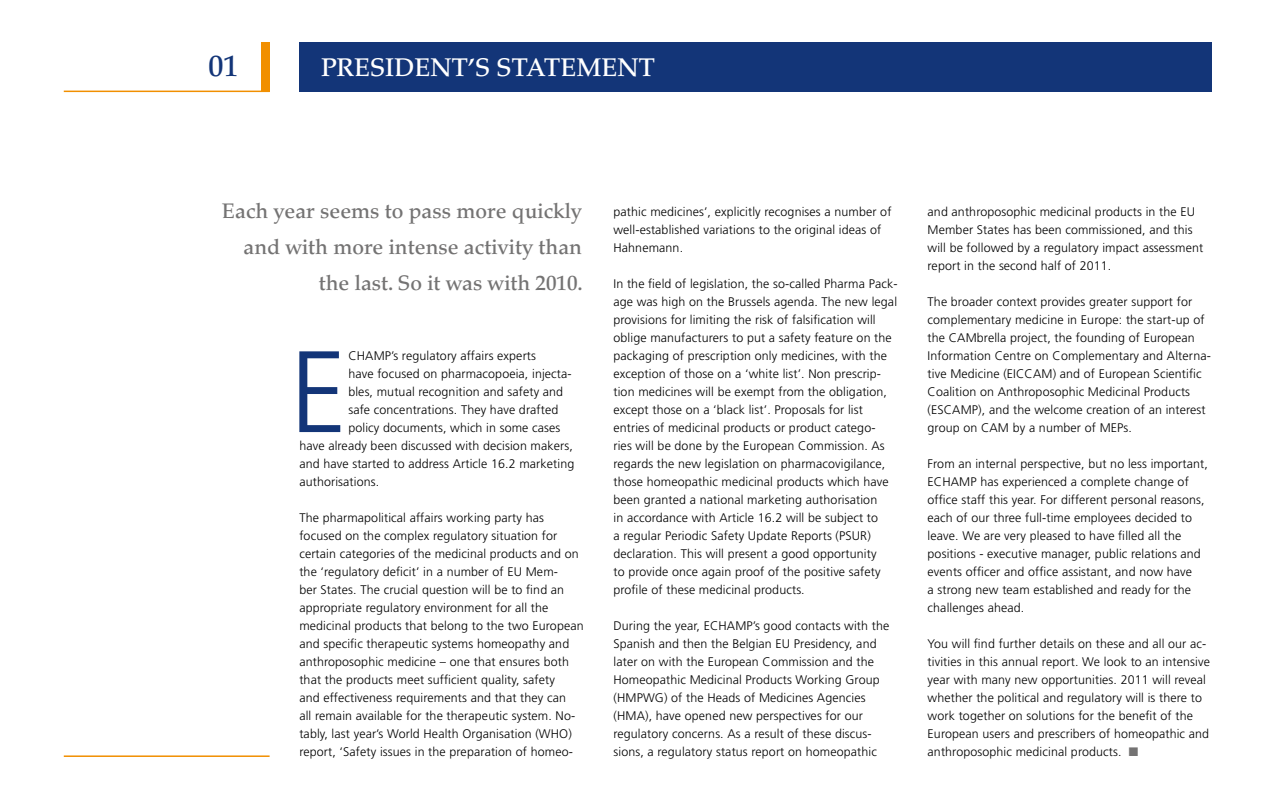
<style>
.page{position:relative;width:1263px;height:808px;background:#fff}
.page>*{position:absolute;margin:0;border:0;box-sizing:border-box;transform-origin:0 0}
.t1{font:300 115.65px "Frutiger LT";color:#133578}
.t2{font:500 30px "Palatino LT Std";color:#133578}
.t3{font:500 25.5px "Palatino LT Std";letter-spacing:.095em;color:#fff}
.t4{font:500 21px/36px "Palatino LT Std";color:#747373;text-align:right}
.t5{font:300 12.45px/18px "Frutiger LT";letter-spacing:.01em;color:#000}
.s1{color:#747373}
</style>
<div class="page">
<hr style="left:64px;top:91px;width:206px;height:1px;background:#f18f00">
<div style="left:299px;top:43px;width:913px;height:49px;background:#133578"></div>
<div style="left:261px;top:43px;width:9px;height:49px;background:#f18f00"></div>
<hr style="left:64px;top:755px;width:206px;height:2px;background:#f18f00">
<h2 class="t2" style="left:208px;top:48px;width:31px">01</h2>
<h3 class="t3" style="left:321px;top:52px;width:335px">President’s statement</h3>
<h3 class="t4" style="left:222px;top:193px;width:362px">Each year seems to pass more quickly and with more intense activity than the last. So it was with 2010.</h3>
<h1 class="t1" style="left:289px;top:326px;width:59px">E</h1>
<p class="t5" style="left:348px;top:347px;width:189px">CHAMP’s regulatory affairs experts</p>
<p class="t5" style="left:348px;top:365px;width:225px">have focused on pharmacopoeia, injecta-</p>
<p class="t5" style="left:348px;top:383px;width:216px">bles, mutual recognition and safety and</p>
<p class="t5" style="left:348px;top:401px;width:212px">safe concentrations. They have drafted</p>
<p class="t5" style="left:348px;top:419px;width:214px">policy documents, which in some cases</p>
<p class="t5" style="left:299px;top:437px;width:275px">have already been discussed with decision makers,</p>
<p class="t5" style="left:299px;top:455px;width:276px">and have started to address Article 16.2 marketing</p>
<p class="t5" style="left:299px;top:473px;width:81px">authorisations.</p>
<p class="t5" style="left:299px;top:509px;width:286px">The pharmapolitical affairs working party has focused on the complex regulatory situation for certain categories of the medicinal products and on the ‘regulatory deficit’ in a number of EU Mem-<br>ber States. The crucial question will be to find an appropriate regulatory environment for all the medicinal products that belong to the two European and specific therapeutic systems homeopathy and anthroposophic medicine – one that ensures both that the products meet sufficient quality, safety<br>and effectiveness requirements and that they can<br>all remain available for the therapeutic system. No&shy;tably, last year’s World Health Organisation (WHO) report, ‘Safety issues in the preparation of homeo-</p>
<p class="t5" style="left:613px;top:203px;width:279px">pathic medicines’, explicitly recognises a number of well-established variations to the original ideas of<br>Hahnemann.</p>
<p class="t5" style="left:613px;top:275px;width:285px">In the field of legislation, the so-called Pharma Pack&shy;age was high on the Brussels agenda. The new legal provisions for limiting the risk of falsification will oblige manufacturers to put a safety feature on the packaging of prescription only medicines, with the exception of those on a ‘white list’. Non prescrip&shy;tion medicines will be exempt from the obligation, except those on a ‘black list’. Proposals for list entries of medicinal products or product catego-<br>ries will be done by the European Commission. As regards the new legislation on pharmacovigilance, those homeopathic medicinal products which have been granted a national marketing authorisation<br>in accordance with Article 16.2 will be subject to<br>a regular Periodic Safety Update Reports (PSUR) declaration. This will present a good opportunity<br>to provide once again proof of the positive safety profile of these medicinal products.</p>
<p class="t5" style="left:613px;top:617px;width:277px">During the year, ECHAMP’s good contacts with the Spanish and then the Belgian EU Presidency, and later on with the European Commission and the Homeopathic Medicinal Products Working Group (HMPWG) of the Heads of Medicines Agencies (HMA), have opened new perspectives for our regulatory concerns. As a result of these discus&shy;sions, a regulatory status report on homeopathic</p>
<p class="t5" style="left:927px;top:203px;width:277px">and anthroposophic medicinal products in the EU Member States has been commissioned, and this will be followed by a regulatory impact assessment report in the second half of 2011.</p>
<p class="t5" style="left:927px;top:293px;width:285px">The broader context provides greater support for complementary medicine in Europe: the start-up of the CAMbrella project, the founding of European Information Centre on Complementary and Alterna&shy;tive Medicine (EICCAM) and of European Scientific Coalition on Anthroposophic Medicinal Products (ESCAMP), and the welcome creation of an interest group on CAM by a number of MEPs.</p>
<p class="t5" style="left:927px;top:455px;width:282px">From an internal perspective, but no less important, ECHAMP has experienced a complete change of office staff this year. For different personal reasons, each of our three full-time employees decided to leave. We are very pleased to have filled all the positions - executive manager, public relations and events officer and office assistant, and now have<br>a strong new team established and ready for the challenges ahead.</p>
<p class="t5" style="left:927px;top:635px;width:284px">You will find further details on these and all our ac&shy;tivities in this annual report. We look to an intensive year with many new opportunities. 2011 will reveal whether the political and regulatory will is there to work together on solutions for the benefit of the European users and prescribers of homeopathic and anthroposophic medicinal products. <span class="s1">■</span></p>
</div>
